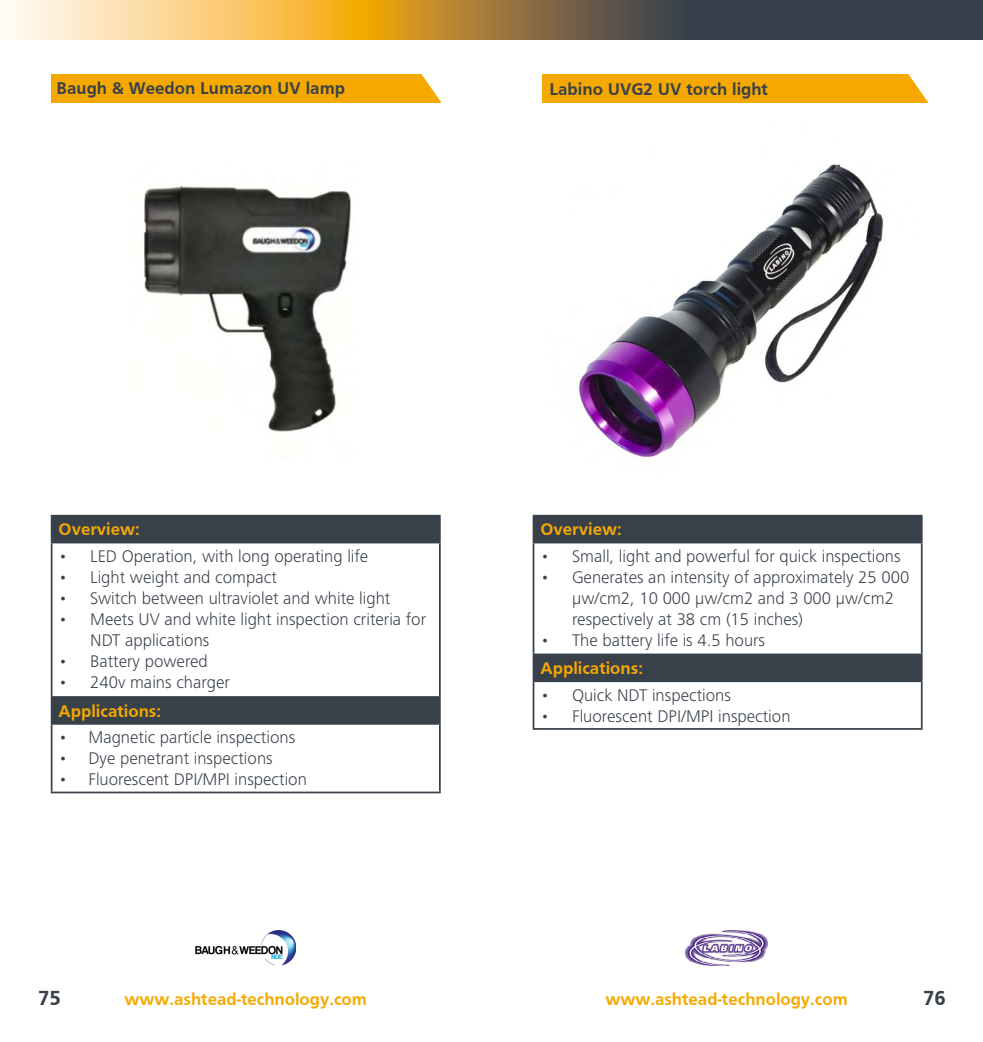
<style>
.page{position:relative;width:983px;height:1042px;background:#fff}
.page>*{position:absolute;margin:0;border:0;box-sizing:border-box;transform-origin:0 0}
.t1{font:700 21px "Frutiger";color:#38404a}
.t2{font:300 17.5px/21px "Frutiger Next LT";color:#38404a}
.t3{font:700 17.5px "Frutiger";color:#f5a900}
.t4{font:700 17.5px "Frutiger";color:#38404a}
</style>
<div class="page">
<div style="left:51px;top:74px;width:389px;height:28px;background:#f5a900"></div>
<svg style="left:418px;top:74px;width:23px;height:29px"></svg>
<svg style="left:52px;top:516px;width:387px;height:207px"></svg>
<svg style="left:51px;top:698px;width:1px;height:25px"></svg>
<svg style="left:439px;top:698px;width:1px;height:25px"></svg>
<hr style="left:51px;top:723px;width:389px;height:2px;background:#38404a">
<hr style="left:51px;top:725px;width:1px;height:66px;background:#38404a">
<hr style="left:439px;top:725px;width:1px;height:66px;background:#38404a">
<hr style="left:51px;top:791px;width:389px;height:2px;background:#38404a">
<hr style="left:51px;top:543px;width:1px;height:153px;background:#38404a">
<hr style="left:439px;top:543px;width:1px;height:153px;background:#38404a">
<hr style="left:51px;top:696px;width:389px;height:2px;background:#38404a">
<svg style="left:51px;top:516px;width:1px;height:26px"></svg>
<svg style="left:439px;top:516px;width:1px;height:26px"></svg>
<hr style="left:51px;top:542px;width:389px;height:1px;background:#38404a">
<hr style="left:51px;top:515px;width:389px;height:1px;background:#38404a">
<img style="left:143px;top:185px;width:209px;height:247px">
<img style="left:196px;top:931px;width:100px;height:34px">
<div style="left:542px;top:74px;width:389px;height:28px;background:#f5a900"></div>
<svg style="left:534px;top:516px;width:386px;height:164px"></svg>
<hr style="left:532px;top:655px;width:2px;height:25px;background:#38404a">
<hr style="left:920px;top:655px;width:2px;height:25px;background:#38404a">
<hr style="left:532px;top:680px;width:390px;height:2px;background:#38404a">
<hr style="left:532px;top:682px;width:2px;height:46px;background:#38404a">
<hr style="left:920px;top:682px;width:2px;height:46px;background:#38404a">
<hr style="left:532px;top:728px;width:390px;height:2px;background:#38404a">
<hr style="left:532px;top:543px;width:2px;height:110px;background:#38404a">
<hr style="left:920px;top:543px;width:2px;height:110px;background:#38404a">
<hr style="left:532px;top:653px;width:390px;height:2px;background:#38404a">
<hr style="left:532px;top:516px;width:2px;height:26px;background:#38404a">
<hr style="left:920px;top:516px;width:2px;height:26px;background:#38404a">
<hr style="left:532px;top:542px;width:390px;height:1px;background:#38404a">
<hr style="left:532px;top:515px;width:390px;height:1px;background:#38404a">
<svg style="left:905px;top:74px;width:26px;height:29px"></svg>
<img style="left:579px;top:164px;width:305px;height:295px">
<img style="left:685px;top:930px;width:82px;height:35px">
<svg style="left:9px;top:0;width:973px;height:39px;background:#9c8559"></svg>
<p class="t4" style="left:57px;top:78px;width:290px">Baugh &amp; Weedon Lumazon UV lamp</p>
<p class="t4" style="left:549px;top:80px;width:220px">Labino UVG2 UV torch light</p>
<p class="t3" style="left:59px;top:519px;width:83px">Overview:</p>
<p class="t2" style="left:59px;top:546px;width:311px">• LED Operation, with long operating life</p>
<p class="t2" style="left:59px;top:567px;width:220px">• Light weight and compact</p>
<p class="t2" style="left:59px;top:588px;width:333px">• Switch between ultraviolet and white light</p>
<p class="t2" style="left:90px;top:609px;width:337px;text-indent:-32px">• Meets UV and white light inspection criteria for<br>NDT applications</p>
<p class="t2" style="left:59px;top:651px;width:151px">• Battery powered</p>
<p class="t2" style="left:59px;top:672px;width:173px">• 240v mains charger</p>
<p class="t3" style="left:59px;top:701px;width:104px">Applications:</p>
<p class="t2" style="left:59px;top:727px;width:238px">• Magnetic particle inspections</p>
<p class="t2" style="left:59px;top:748px;width:215px">• Dye penetrant inspections</p>
<p class="t2" style="left:59px;top:769px;width:250px">• Fluorescent DPI/MPI inspection</p>
<p class="t3" style="left:540px;top:519px;width:83px">Overview:</p>
<p class="t2" style="left:540px;top:546px;width:361px">• Small, light and powerful for quick inspections</p>
<p class="t2" style="left:572px;top:567px;width:338px;text-indent:-32px">• Generates an intensity of approximately 25 000 μw/cm2, 10 000 μw/cm2 and 3 000 μw/cm2 respectively at 38 cm (15 inches)</p>
<p class="t2" style="left:540px;top:630px;width:226px">• The battery life is 4.5 hours</p>
<p class="t3" style="left:540px;top:658px;width:104px">Applications:</p>
<p class="t2" style="left:540px;top:684px;width:192px">• Quick NDT inspections</p>
<p class="t2" style="left:540px;top:705px;width:251px">• Fluorescent DPI/MPI inspection</p>
<p class="t1" style="left:38px;top:986px;width:24px">75</p>
<p class="t1" style="left:922px;top:986px;width:24px">76</p>
<p class="t3" style="left:124px;top:989px;width:244px">www.ashtead-technology.com</p>
<p class="t3" style="left:605px;top:989px;width:244px">www.ashtead-technology.com</p>
</div>
